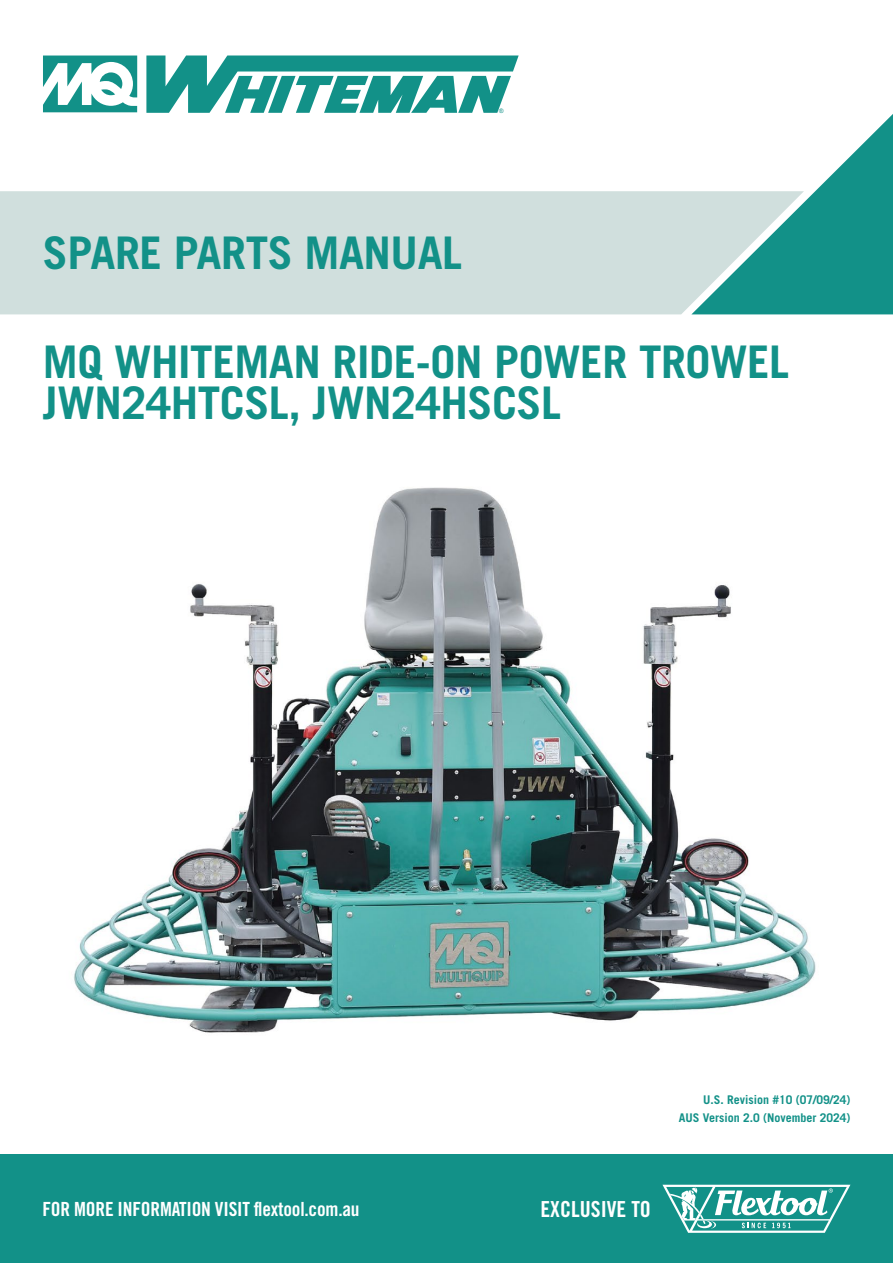
<style>
.page{position:relative;width:893px;height:1263px;background:#fff}
.page>*{position:absolute;margin:0;border:0;box-sizing:border-box;transform-origin:0 0}
.t1{font:700 45px/41.2px "Trade Gothic LT Pro";letter-spacing:-.01em;color:#129188}
.t2{font:22.05px "Trade Gothic LT Pro Bd Cn 20";color:#fff}
.t3{font:19.5px "Trade Gothic LT Pro Bd Cn 20";letter-spacing:-.01em;color:#fff}
.t4{font:700 12px/18px "Trade Gothic LT Pro";color:#129188;text-align:right}
.t5{font:6.15px "Arial";color:#129188}
</style>
<div class="page">
<img style="left:73px;top:487px;width:743px;height:546px">
<div style="left:0;top:1154px;width:893px;height:109px;background:#129188"></div>
<svg style="left:662px;top:1185px;width:188px;height:48px"></svg>
<svg style="left:146px;top:55px;width:373px;height:58px"></svg>
<svg style="left:43px;top:56px;width:94px;height:56px"></svg>
<div style="left:0;top:191px;width:691px;height:123px;background:#d0dfdd"></div>
<svg style="left:691px;top:114px;width:202px;height:200px"></svg>
<p class="t5" style="left:499px;top:107px;width:6px">®</p>
<p class="t1" style="left:43px;top:232px;width:421px">SPARE PARTS MANUAL</p>
<p class="t1" style="left:43px;top:340px;width:748px">MQ WHITEMAN RIDE-ON POWER TROWEL<br>JWN24HTCSL, JWN24HSCSL</p>
<p class="t4" style="left:679px;top:1090px;width:173px">U.S. Revision #10 (07/09/24)<br>AUS Version 2.0 (November 2024)</p>
<p class="t3" style="left:43px;top:1197px;width:319px">FOR MORE INFORMATION VISIT flextool.com.au</p>
<p class="t2" style="left:540px;top:1195px;width:112px">EXCLUSIVE TO</p>
</div>
